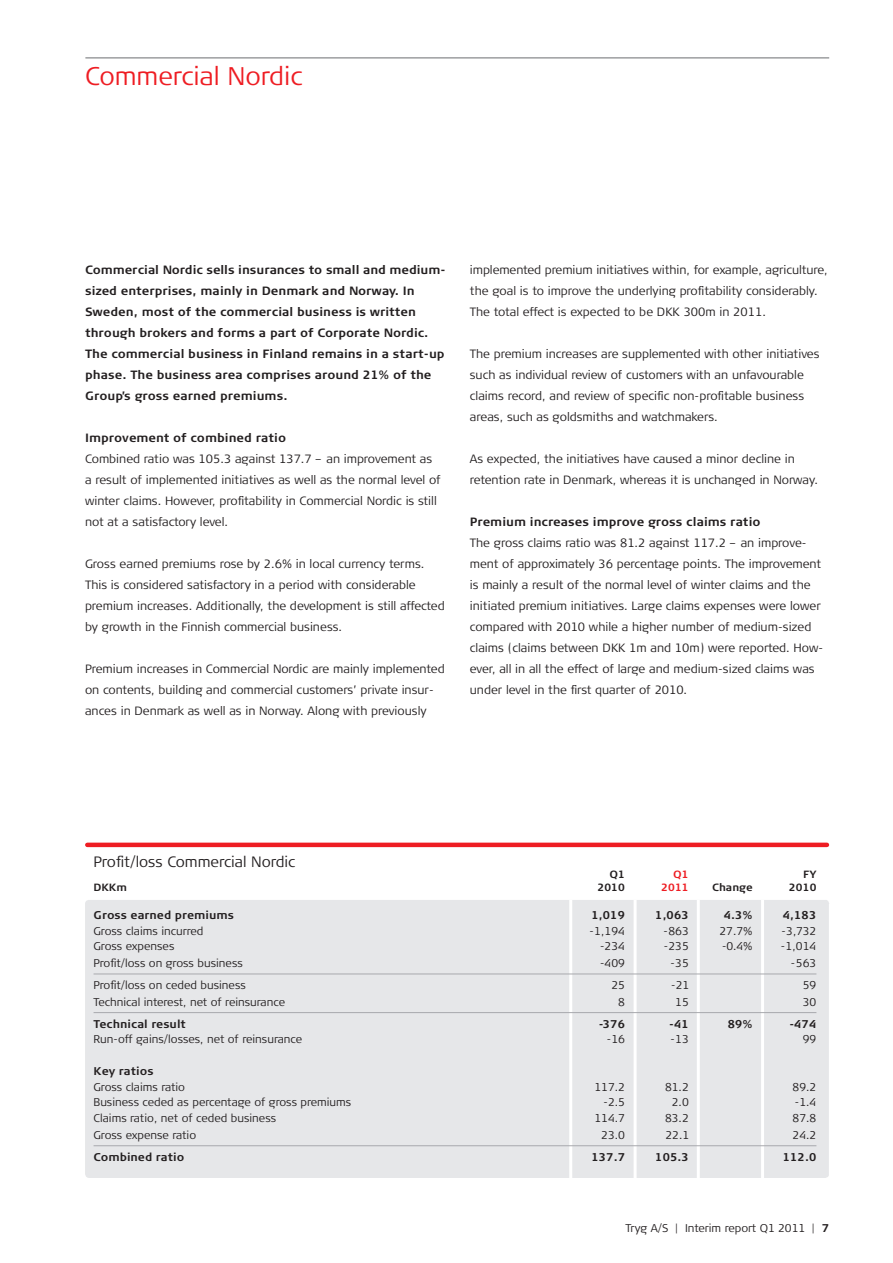
<style>
.page{position:relative;width:893px;height:1263px;background:#fff}
.page>*{position:absolute;margin:0;border:0;box-sizing:border-box;transform-origin:0 0}
.Header{font:25.5px "TRYG Light TF";color:#ee1d23}
.R_7sp_fed_top{font:15px "TRYG Light TF";color:#231f20}
.Brød{font:12px/21px "TRYG Light TF";color:#231f20}
.Brød_bold{font:12px/21px "TRYG Bold TF";color:#231f20}
.R_7sp_brød{font:11.25px "TRYG Light TF";color:#231f20}
.R_7sp_brød_strg_u{font:11.25px "TRYG Light TF";color:#231f20}
.R_7sp_fed{font:11.25px "TRYG Bold TF";color:#231f20}
.R_7sp_fed_top-2{font:10.5px "TRYG Bold TF";color:#231f20}
.R_7sp_fed_top-3{font:10.5px "TRYG Bold TF";color:#ee1d23}
.s1{font-family:"TRYG Bold TF"}
</style>
<div class="page">
<div style="left:85px;top:900px;width:744px;height:278px;background:#e6e7e9;border-radius:4px"></div>
<hr style="left:761px;top:900px;width:3px;height:278px;background:#fff">
<hr style="left:697px;top:900px;width:3px;height:278px;background:#fff">
<hr style="left:634px;top:900px;width:3px;height:278px;background:#fff">
<hr style="left:569px;top:900px;width:3px;height:278px;background:#fff">
<hr style="left:85px;top:58px;width:744px;height:1px;background:#6c6d70">
<hr style="left:87px;top:843px;width:740px;height:4px;background:#ee1d23">
<hr style="left:94px;top:974px;width:722px;height:1px;background:#a8a9ad">
<hr style="left:94px;top:1012px;width:722px;height:1px;background:#a8a9ad">
<hr style="left:94px;top:1145px;width:722px;height:1px;background:#a8a9ad">
<p class="Header" style="left:85px;top:61px;width:219px">Commercial Nordic</p>
<p class="Brød_bold" style="left:85px;top:259px;width:362px">Commercial Nordic sells insurances to small and medium&shy;sized enterprises, mainly in Denmark and Norway. In Sweden, most of the commercial business is written through brokers and forms a part of Corporate Nordic.<br>The commercial business in Finland remains in a start-up phase. The business area comprises around 21% of the Group’s gross earned premiums.</p>
<p class="Brød_bold" style="left:85px;top:427px;width:203px">Improvement of combined ratio</p>
<p class="Brød" style="left:85px;top:448px;width:357px">Combined ratio was 105.3 against 137.7 – an improvement as a result of implemented initiatives as well as the normal level of winter claims. However, profitability in Commercial Nordic is still not at a satisfactory level.</p>
<p class="Brød" style="left:85px;top:553px;width:361px">Gross earned premiums rose by 2.6% in local currency terms.<br>This is considered satisfactory in a period with considerable premium increases. Additionally, the development is still affected by growth in the Finnish commercial business.</p>
<p class="Brød" style="left:85px;top:658px;width:361px">Premium increases in Commercial Nordic are mainly implemented on contents, building and commercial customers’ private insur&shy;ances in Denmark as well as in Norway. Along with previously</p>
<p class="Brød" style="left:470px;top:259px;width:359px">implemented premium initiatives within, for example, agriculture, the goal is to improve the underlying profitability considerably.<br>The total effect is expected to be DKK 300m in 2011.</p>
<p class="Brød" style="left:470px;top:343px;width:351px">The premium increases are supplemented with other initiatives such as individual review of customers with an unfavourable claims record, and review of specific non-profitable business areas, such as goldsmiths and watchmakers.</p>
<p class="Brød" style="left:470px;top:448px;width:350px">As expected, the initiatives have caused a minor decline in retention rate in Denmark, whereas it is unchanged in Norway.</p>
<p class="Brød_bold" style="left:470px;top:511px;width:292px">Premium increases improve gross claims ratio</p>
<p class="Brød" style="left:470px;top:532px;width:355px">The gross claims ratio was 81.2 against 117.2 – an improve&shy;ment of approximately 36 percentage points. The improvement is mainly a result of the normal level of winter claims and the initiated premium initiatives. Large claims expenses were lower compared with 2010 while a higher number of medium-sized claims (claims between DKK 1m and 10m) were reported. How&shy;ever, all in all the effect of large and medium-sized claims was under level in the first quarter of 2010.</p>
<p class="R_7sp_fed_top" style="left:94px;top:853px;width:203px">Profit/loss Commercial Nordic</p>
<p class="R_7sp_fed_top-2" style="left:609px;top:868px;width:17px">Q1</p>
<p class="R_7sp_fed_top-3" style="left:673px;top:868px;width:17px">Q1</p>
<p class="R_7sp_fed_top-2" style="left:803px;top:868px;width:15px">FY</p>
<p class="R_7sp_fed_top-2" style="left:94px;top:881px;width:35px">DKKm</p>
<p class="R_7sp_fed_top-2" style="left:597px;top:881px;width:29px">2010</p>
<p class="R_7sp_fed_top-3" style="left:661px;top:881px;width:29px">2011</p>
<p class="R_7sp_fed_top-2" style="left:712px;top:881px;width:42px">Change</p>
<p class="R_7sp_fed_top-2" style="left:789px;top:881px;width:29px">2010</p>
<p class="R_7sp_fed" style="left:94px;top:908px;width:142px">Gross earned premiums</p>
<p class="R_7sp_fed" style="left:591px;top:908px;width:35px">1,019</p>
<p class="R_7sp_fed" style="left:655px;top:908px;width:35px">1,063</p>
<p class="R_7sp_fed" style="left:724px;top:908px;width:30px">4.3%</p>
<p class="R_7sp_fed" style="left:783px;top:908px;width:35px">4,183</p>
<p class="R_7sp_brød" style="left:94px;top:924px;width:111px">Gross claims incurred</p>
<p class="R_7sp_brød" style="left:590px;top:924px;width:37px">-1,194</p>
<p class="R_7sp_brød" style="left:663px;top:924px;width:27px">-863</p>
<p class="R_7sp_brød" style="left:719px;top:924px;width:35px">27.7%</p>
<p class="R_7sp_brød" style="left:781px;top:924px;width:37px">-3,732</p>
<p class="R_7sp_brød" style="left:94px;top:940px;width:82px">Gross expenses</p>
<p class="R_7sp_brød" style="left:600px;top:940px;width:27px">-234</p>
<p class="R_7sp_brød" style="left:664px;top:940px;width:27px">-235</p>
<p class="R_7sp_brød" style="left:722px;top:940px;width:32px">-0.4%</p>
<p class="R_7sp_brød" style="left:781px;top:940px;width:37px">-1,014</p>
<p class="R_7sp_brød_strg_u" style="left:94px;top:957px;width:151px">Profit/loss on gross business</p>
<p class="R_7sp_brød_strg_u" style="left:600px;top:957px;width:27px">-409</p>
<p class="R_7sp_brød_strg_u" style="left:671px;top:957px;width:20px">-35</p>
<p class="R_7sp_brød_strg_u" style="left:791px;top:957px;width:27px">-563</p>
<p class="R_7sp_brød" style="left:94px;top:979px;width:154px">Profit/loss on ceded business</p>
<p class="R_7sp_brød" style="left:611px;top:979px;width:15px">25</p>
<p class="R_7sp_brød" style="left:671px;top:979px;width:20px">-21</p>
<p class="R_7sp_brød" style="left:803px;top:979px;width:15px">59</p>
<p class="R_7sp_brød_strg_u" style="left:94px;top:995px;width:193px">Technical interest, net of reinsurance</p>
<p class="R_7sp_brød_strg_u" style="left:618px;top:995px;width:8px">8</p>
<p class="R_7sp_brød_strg_u" style="left:675px;top:995px;width:15px">15</p>
<p class="R_7sp_brød_strg_u" style="left:803px;top:995px;width:15px">30</p>
<p class="R_7sp_fed" style="left:94px;top:1017px;width:94px">Technical result</p>
<p class="R_7sp_fed" style="left:599px;top:1017px;width:28px">-376</p>
<p class="R_7sp_fed" style="left:669px;top:1017px;width:21px">-41</p>
<p class="R_7sp_fed" style="left:728px;top:1017px;width:26px">89%</p>
<p class="R_7sp_fed" style="left:789px;top:1017px;width:28px">-474</p>
<p class="R_7sp_brød" style="left:94px;top:1033px;width:210px">Run-off gains/losses, net of reinsurance</p>
<p class="R_7sp_brød" style="left:607px;top:1033px;width:20px">-16</p>
<p class="R_7sp_brød" style="left:671px;top:1033px;width:20px">-13</p>
<p class="R_7sp_brød" style="left:803px;top:1033px;width:15px">99</p>
<p class="R_7sp_fed" style="left:94px;top:1064px;width:62px">Key ratios</p>
<p class="R_7sp_brød" style="left:94px;top:1080px;width:93px">Gross claims ratio</p>
<p class="R_7sp_brød" style="left:594px;top:1080px;width:32px">117.2</p>
<p class="R_7sp_brød" style="left:665px;top:1080px;width:25px">81.2</p>
<p class="R_7sp_brød" style="left:793px;top:1080px;width:25px">89.2</p>
<p class="R_7sp_brød" style="left:94px;top:1096px;width:259px">Business ceded as percentage of gross premiums</p>
<p class="R_7sp_brød" style="left:603px;top:1096px;width:23px">-2.5</p>
<p class="R_7sp_brød" style="left:672px;top:1096px;width:19px">2.0</p>
<p class="R_7sp_brød" style="left:795px;top:1096px;width:23px">-1.4</p>
<p class="R_7sp_brød" style="left:94px;top:1112px;width:184px">Claims ratio, net of ceded business</p>
<p class="R_7sp_brød" style="left:594px;top:1112px;width:32px">114.7</p>
<p class="R_7sp_brød" style="left:665px;top:1112px;width:25px">83.2</p>
<p class="R_7sp_brød" style="left:793px;top:1112px;width:25px">87.8</p>
<p class="R_7sp_brød_strg_u" style="left:94px;top:1128px;width:104px">Gross expense ratio</p>
<p class="R_7sp_brød_strg_u" style="left:601px;top:1128px;width:25px">23.0</p>
<p class="R_7sp_brød_strg_u" style="left:665px;top:1128px;width:25px">22.1</p>
<p class="R_7sp_brød_strg_u" style="left:793px;top:1128px;width:25px">24.2</p>
<p class="R_7sp_fed" style="left:94px;top:1150px;width:92px">Combined ratio</p>
<p class="R_7sp_fed" style="left:591px;top:1150px;width:35px">137.7</p>
<p class="R_7sp_fed" style="left:655px;top:1150px;width:35px">105.3</p>
<p class="R_7sp_fed" style="left:783px;top:1150px;width:35px">112.0</p>
<p class="R_7sp_brød" style="left:625px;top:1222px;width:205px">Tryg A/S | Interim report Q1 2011 | <span class="s1">7</span></p>
</div>
